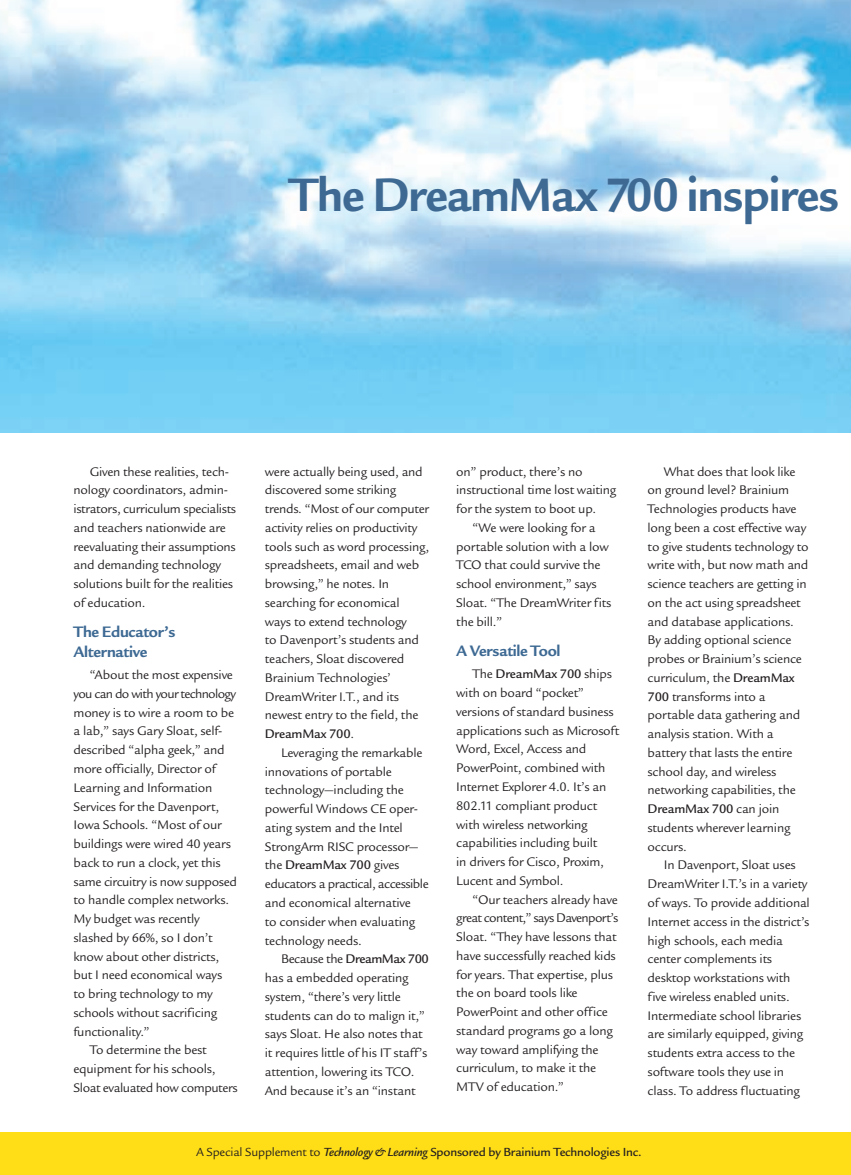
<style>
.page{position:relative;width:851px;height:1175px;background:#fff}
.page>*{position:absolute;margin:0;border:0;box-sizing:border-box;transform-origin:0 0}
.t1{font:700 51px "Legacy San ITC";letter-spacing:-.015em;color:#3d6993;scale:.95 1}
.t2{font:700 16.5px/19.5px "Legacy San ITC";letter-spacing:-.015em;color:#3d6993}
.t3{font:13.5px/18.8px "Legacy San ITC";letter-spacing:-.015em;color:#231f20}
.t4{font:13.5px "Legacy San ITC";letter-spacing:-.05em;color:#231f20}
.t5{font:500 12.75px "Legacy San ITC";letter-spacing:-.015em;color:#231f20}
.s1{font-weight:500}
.s2{font-weight:400}
.s3{font-style:italic}
</style>
<div class="page">
<div style="left:0;top:1131px;width:850px;height:43px;background:#ffdd17"></div>
<img style="left:0;top:0;width:850px;height:432px">
<h1 class="t1" style="left:289px;top:173px;width:580px">The DreamMax 700 inspires</h1>
<p class="t3" style="left:74px;top:463px;width:164px;text-indent:16px">Given these realities, tech&shy;nology coordinators, admin&shy;istrators, curriculum specialists and teachers nationwide are reevaluating their assumptions and demanding technology solutions built for the realities of education.</p>
<p class="t2" style="left:74px;top:623px;width:103px">The Educator’s<br>Alternative</p>
<p class="t3" style="left:90px;top:667px;width:145px">“About the most expensive</p>
<p class="t4" style="left:74px;top:688px;width:164px">you can do with your technology</p>
<p class="t3" style="left:74px;top:704px;width:162px">money is to wire a room to be</p>
<p class="t3" style="left:74px;top:723px;width:150px">a lab,” says Gary Sloat, self-</p>
<p class="t3" style="left:74px;top:742px;width:153px">described “alpha geek,” and</p>
<p class="t3" style="left:74px;top:761px;width:144px">more officially, Director of</p>
<p class="t3" style="left:74px;top:779px;width:140px">Learning and Information</p>
<p class="t3" style="left:74px;top:798px;width:147px">Services for the Davenport,</p>
<p class="t3" style="left:74px;top:817px;width:150px">Iowa Schools. “Most of our</p>
<p class="t3" style="left:74px;top:836px;width:159px">buildings were wired 40 years</p>
<p class="t3" style="left:74px;top:854px;width:149px">back to run a clock, yet this</p>
<p class="t3" style="left:74px;top:873px;width:165px">same circuitry is now supposed</p>
<p class="t3" style="left:74px;top:892px;width:157px">to handle complex networks.</p>
<p class="t3" style="left:74px;top:911px;width:128px">My budget was recently</p>
<p class="t3" style="left:74px;top:929px;width:140px">slashed by 66%, so I don’t</p>
<p class="t3" style="left:74px;top:948px;width:147px">know about other districts,</p>
<p class="t3" style="left:74px;top:967px;width:150px">but I need economical ways</p>
<p class="t3" style="left:74px;top:986px;width:141px">to bring technology to my</p>
<p class="t3" style="left:74px;top:1004px;width:145px">schools without sacrificing</p>
<p class="t3" style="left:74px;top:1023px;width:78px">functionality.”</p>
<p class="t3" style="left:90px;top:1042px;width:118px">To determine the best</p>
<p class="t3" style="left:74px;top:1061px;width:144px">equipment for his schools,</p>
<p class="t3" style="left:74px;top:1079px;width:166px">Sloat evaluated how computers</p>
<p class="t3" style="left:265px;top:463px;width:166px">were actually being used, and discovered some striking trends. “Most of our computer activity relies on productivity tools such as word processing, spreadsheets, email and web browsing,” he notes. In searching for economical ways to extend technology<br>to Davenport’s students and teachers, Sloat discovered<br>Brainium Technologies’<br>DreamWriter I.T., and its newest entry to the field, the<br><span class="s1">DreamMax 700</span>.</p>
<p class="t3" style="left:265px;top:745px;width:165px;text-indent:16px">Leveraging the remarkable innovations of portable technology—including the powerful Windows CE oper&shy;ating system and the Intel<br>StrongArm RISC processor— the <span class="s1">DreamMax 700</span> gives educators a practical, accessible and economical alternative<br>to consider when evaluating technology needs.</p>
<p class="t3" style="left:265px;top:951px;width:165px;text-indent:16px">Because the <span class="s1">DreamMax 700 </span>has a embedded operating system, “there’s very little students can do to malign it,” says Sloat. He also notes that it requires little of his IT staff’s attention, lowering its TCO.<br>And because it’s an “instant</p>
<p class="t3" style="left:456px;top:463px;width:128px">on” product, there’s no</p>
<p class="t3" style="left:456px;top:482px;width:162px">instructional time lost waiting</p>
<p class="t3" style="left:456px;top:501px;width:142px">for the system to boot up.</p>
<p class="t3" style="left:472px;top:520px;width:125px">“We were looking for a</p>
<p class="t3" style="left:456px;top:538px;width:154px">portable solution with a low</p>
<p class="t3" style="left:456px;top:557px;width:146px">TCO that could survive the</p>
<p class="t3" style="left:456px;top:576px;width:142px">school environment,” says</p>
<p class="t3" style="left:456px;top:595px;width:157px">Sloat. “The DreamWriter fits</p>
<p class="t3" style="left:456px;top:613px;width:47px">the bill.”</p>
<p class="t2" style="left:456px;top:642px;width:106px">A Versatile Tool</p>
<p class="t3" style="left:456px;top:666px;width:164px;text-indent:16px">The <span class="s1">DreamMax 700</span> ships with on board “pocket” versions of standard business applications such as Microsoft<br>Word, Excel, Access and<br>PowerPoint, combined with<br>Internet Explorer 4.0. It’s an<br>802.11 compliant product with wireless networking capabilities including built<br>in drivers for Cisco, Proxim,<br>Lucent and Symbol.</p>
<p class="t3" style="left:456px;top:891px;width:164px;text-indent:16px">“Our teachers already have great content,” says Davenport’s<br>Sloat. “They have lessons that have successfully reached kids for years. That expertise, plus the on board tools like<br>PowerPoint and other office standard programs go a long way toward amplifying the curriculum, to make it the<br>MTV of education.”</p>
<p class="t3" style="left:647px;top:463px;width:162px;text-indent:16px">What does that look like on ground level? Brainium<br>Technologies products have long been a cost effective way to give students technology to write with, but now math and science teachers are getting in on the act using spreadsheet and database applications.<br>By adding optional science probes or Brainium’s science curriculum, the <span class="s1">DreamMax<br>700</span> transforms into a portable data gathering and analysis station. With a battery that lasts the entire school day, and wireless networking capabilities, the<br><span class="s1">DreamMax 700</span> can join students wherever learning occurs.</p>
<p class="t3" style="left:647px;top:857px;width:164px;text-indent:16px">In Davenport, Sloat uses<br>DreamWriter I.T.’s in a variety of ways. To provide additional<br>Internet access in the district’s high schools, each media center complements its desktop workstations with five wireless enabled units.<br>Intermediate school libraries are similarly equipped, giving students extra access to the software tools they use in class. To address fluctuating</p>
<p class="t5" style="left:196px;top:1146px;width:447px"><span class="s2">A Special Supplement to</span> <span class="s3">Technology &amp; Learning</span> Sponsored by Brainium Technologies Inc.</p>
</div>
